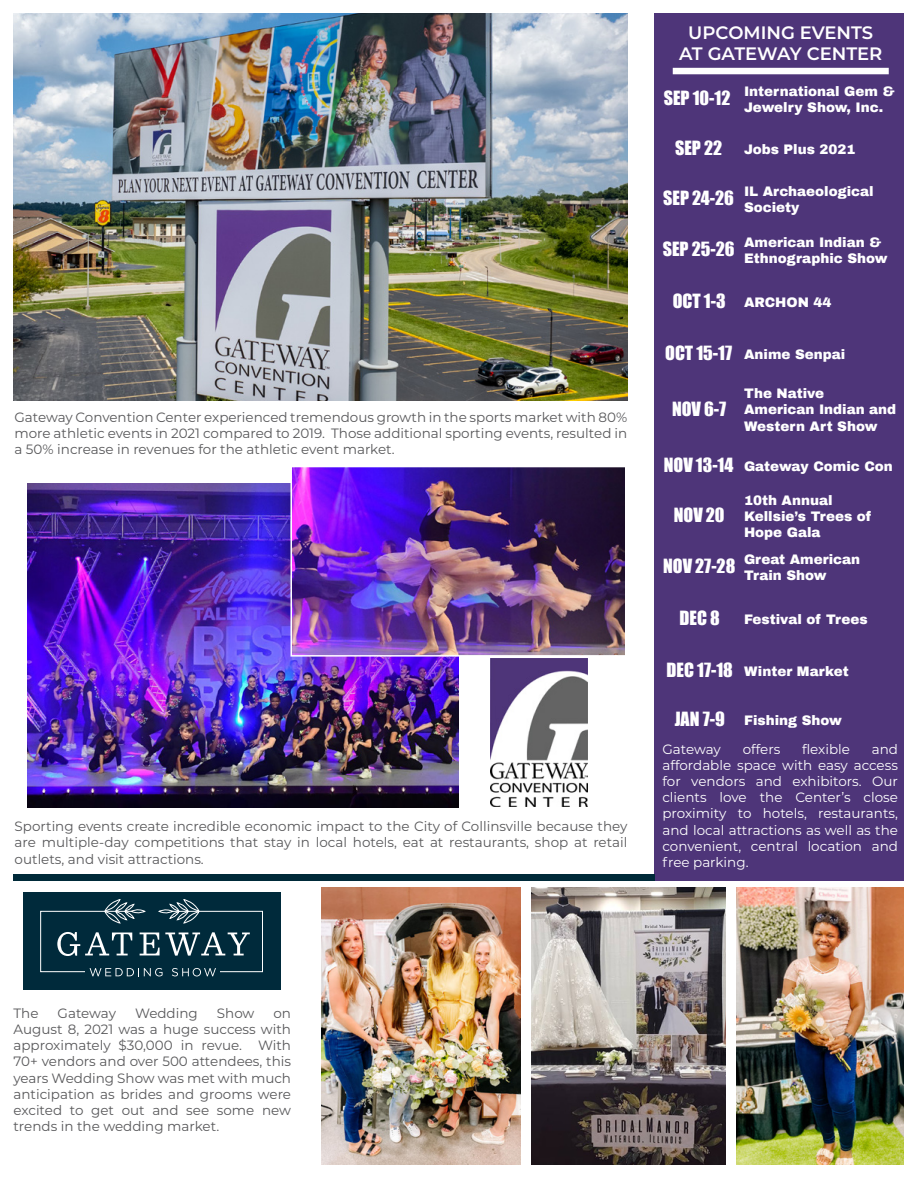
<style>
.page{position:relative;width:918px;height:1188px;background:#fff}
.page>*{position:absolute;margin:0;border:0;box-sizing:border-box;transform-origin:0 0}
.t1{font:18px "Impact";color:#fff}
.t2{font:600 18px/21.6px "Montserrat";color:#fff;text-align:center}
.t3{font:13.5px/16.2px "Montserrat";color:#58585a;text-align:justify}
.t4{font:900 13.5px/16.2px "Archivo";color:#fff}
.t5{font:13.5px/16.2px "Montserrat";color:#fff;text-align:justify}
</style>
<div class="page">
<div style="left:655px;top:14px;width:249px;height:867px;background:#4e3579"></div>
<img style="left:14px;top:14px;width:613px;height:386px">
<div style="left:673px;top:68px;width:216px;height:6px;background:#fff"></div>
<img style="left:27px;top:484px;width:432px;height:324px">
<img style="left:293px;top:469px;width:331px;height:185px">
<div style="left:290px;top:466px;width:338px;height:191px;border:2px solid #fff"></div>
<img style="left:321px;top:888px;width:200px;height:276px">
<img style="left:736px;top:888px;width:168px;height:276px">
<img style="left:490px;top:659px;width:98px;height:148px">
<img style="left:532px;top:888px;width:194px;height:276px">
<div style="left:24px;top:892px;width:257px;height:98px;background:#002a3b"></div>
<svg style="left:92px;top:976px;width:122px;height:1px"></svg>
<svg style="left:40px;top:899px;width:223px;height:77px"></svg>
<div style="left:14px;top:874px;width:641px;height:7px;background:#002a39"></div>
<p class="t3" style="left:14px;top:408px;width:614px">Gateway Convention Center experienced tremendous growth in the sports market with 80% more athletic events in 2021 compared to 2019. Those additional sporting events, resulted in a 50% increase in revenues for the athletic event market.</p>
<p class="t3" style="left:15px;top:818px;width:614px">Sporting events create incredible economic impact to the City of Collinsville because they are multiple-day competitions that stay in local hotels, eat at restaurants, shop at retail outlets, and visit attractions.</p>
<h1 class="t2" style="left:679px;top:21px;width:205px">UPCOMING EVENTS<br>AT GATEWAY CENTER</h1>
<p class="t4" style="left:744px;top:83px;width:152px">International Gem &amp;<br>Jewelry Show, Inc.</p>
<h1 class="t1" style="left:664px;top:84px;width:68px">SEP 10-12</h1>
<h1 class="t1" style="left:675px;top:134px;width:49px">SEP 22</h1>
<h1 class="t1" style="left:663px;top:184px;width:72px">SEP 24-26</h1>
<h1 class="t1" style="left:663px;top:235px;width:73px">SEP 25-26</h1>
<h1 class="t1" style="left:673px;top:287px;width:54px">OCT 1-3</h1>
<h1 class="t1" style="left:665px;top:339px;width:68px">OCT 15-17</h1>
<p class="t4" style="left:744px;top:141px;width:113px">Jobs Plus 2021</p>
<p class="t4" style="left:744px;top:183px;width:131px">IL Archaeological<br>Society</p>
<p class="t4" style="left:744px;top:234px;width:145px">American Indian &amp;<br>Ethnographic Show</p>
<p class="t4" style="left:744px;top:294px;width:89px">ARCHON 44</p>
<p class="t4" style="left:744px;top:346px;width:103px">Anime Senpai</p>
<h1 class="t1" style="left:672px;top:395px;width:56px">NOV 6-7</h1>
<p class="t4" style="left:744px;top:385px;width:154px">The Native<br>American Indian and<br>Western Art Show</p>
<h1 class="t1" style="left:664px;top:451px;width:71px">NOV 13-14</h1>
<h1 class="t1" style="left:674px;top:501px;width:52px">NOV 20</h1>
<h1 class="t1" style="left:663px;top:552px;width:74px">NOV 27-28</h1>
<h1 class="t1" style="left:680px;top:604px;width:42px">DEC 8</h1>
<h1 class="t1" style="left:667px;top:656px;width:68px">DEC 17-18</h1>
<h1 class="t1" style="left:675px;top:705px;width:52px">JAN 7-9</h1>
<p class="t4" style="left:744px;top:458px;width:150px">Gateway Comic Con</p>
<p class="t4" style="left:744px;top:492px;width:129px">10th Annual<br>Kellsie’s Trees of<br>Hope Gala</p>
<p class="t4" style="left:744px;top:551px;width:118px">Great American<br>Train Show</p>
<p class="t4" style="left:744px;top:611px;width:125px">Festival of Trees</p>
<p class="t4" style="left:744px;top:663px;width:106px">Winter Market</p>
<p class="t4" style="left:744px;top:712px;width:100px">Fishing Show</p>
<p class="t5" style="left:663px;top:740px;width:60px">Gateway</p>
<p class="t5" style="left:743px;top:740px;width:39px">offers</p>
<p class="t5" style="left:802px;top:740px;width:49px">flexible</p>
<p class="t5" style="left:663px;top:740px;width:237px;text-indent:209px">and affordable space with easy access for vendors and exhibitors. Our clients love the Center’s close proximity to hotels, restaurants, and local attractions as well as the convenient, central location and free parking.</p>
<p class="t3" style="left:14px;top:1004px;width:27px">The</p>
<p class="t3" style="left:58px;top:1004px;width:60px">Gateway</p>
<p class="t3" style="left:135px;top:1004px;width:64px">Wedding</p>
<p class="t3" style="left:217px;top:1004px;width:39px">Show</p>
<p class="t3" style="left:14px;top:1004px;width:279px;text-indent:260px">on August 8, 2021 was a huge success with approximately $30,000 in revue. With 70+ vendors and over 500 attendees, this years Wedding Show was met with much anticipation as brides and grooms were excited to get out and see some new trends in the wedding market.</p>
</div>
